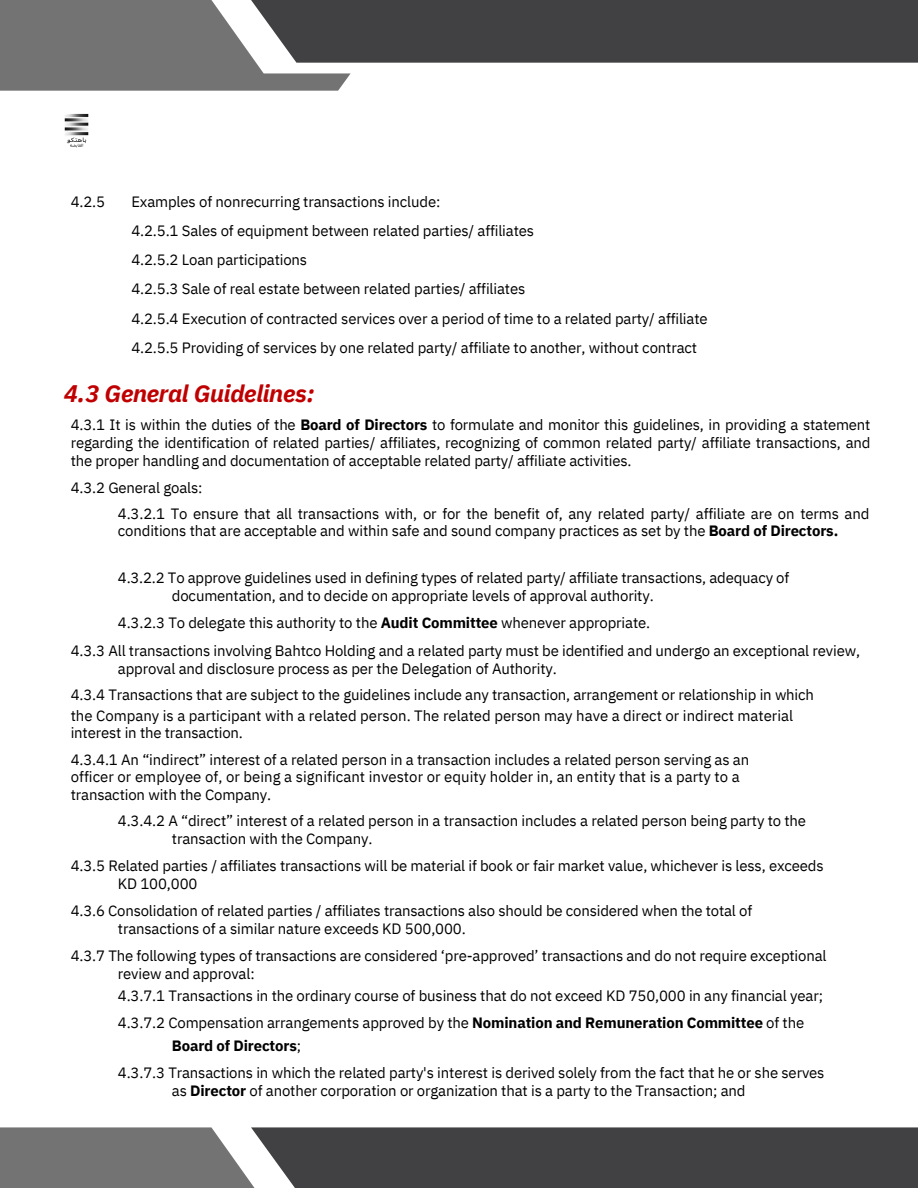
<style>
.page{position:relative;width:918px;height:1188px;background:#fff}
.page>*{position:absolute;margin:0;border:0;box-sizing:border-box;transform-origin:0 0}
.t1{font:italic 700 24px "IBM Plex Sans";letter-spacing:-.01em;color:#c00000}
.t2{font:15px/29.2px "IBM Plex Sans";letter-spacing:-.01em;color:#000}
.t3{font:700 15px "IBM Plex Sans";letter-spacing:-.01em;color:#000}
.s1{font-weight:700}
.s2{font-weight:400}
</style>
<div class="page">
<svg style="left:0;top:1127px;width:918px;height:61px;background:#575657"></svg>
<svg style="left:0;top:0;width:918px;height:91px"></svg>
<img style="left:64px;top:113px;width:25px;height:35px">
<p class="t2" style="left:71px;top:187px;width:36px">4.2.5</p>
<p class="t2" style="left:131px;top:186px;width:578px">Examples of nonrecurring transactions include:<br>4.2.5.1 Sales of equipment between related parties/ affiliates<br>4.2.5.2 Loan participations<br>4.2.5.3 Sale of real estate between related parties/ affiliates<br>4.2.5.4 Execution of contracted services over a period of time to a related party/ affiliate 4.2.5.5 Providing of services by one related party/ affiliate to another, without contract</p>
<p class="t1" style="left:64px;top:377px;width:252px">4.3 General Guidelines:</p>
<p class="t2" style="left:71px;top:416px;width:801px;line-height:18px;text-align:justify">4.3.1 It is within the duties of the <span class="s1">Board of Directors</span> to formulate and monitor this guidelines, in providing a statement regarding the identification of related parties/ affiliates, recognizing of common related party/ affiliate transactions, and the proper handling and documentation of acceptable related party/ affiliate activities.</p>
<h1 class="t2" style="left:71px;top:473px;width:133px">4.3.2 General goals:</h1>
<p class="t2" style="left:118px;top:505px;width:753px;line-height:16.8px">4.3.2.1 To ensure that all transactions with, or for the benefit of, any related party/ affiliate are on terms and conditions that are acceptable and within safe and sound company practices as set by the <span class="s1">Board of Directors.</span></p>
<p class="t2" style="left:118px;top:563px;width:673px">4.3.2.2 To approve guidelines used in defining types of related party/ affiliate transactions, adequacy of</p>
<p class="t2" style="left:172px;top:581px;width:483px">documentation, and to decide on appropriate levels of approval authority.</p>
<p class="t2" style="left:118px;top:607px;width:534px">4.3.2.3 To delegate this authority to the <span class="s1">Audit Committee</span> whenever appropriate.</p>
<p class="t2" style="left:71px;top:635px;width:791px">4.3.3 All transactions involving Bahtco Holding and a related party must be identified and undergo an exceptional review,</p>
<p class="t2" style="left:118px;top:653px;width:440px">approval and disclosure process as per the Delegation of Authority.</p>
<p class="t2" style="left:71px;top:680px;width:745px">4.3.4 Transactions that are subject to the guidelines include any transaction, arrangement or relationship in which</p>
<p class="t2" style="left:71px;top:701px;width:724px">the Company is a participant with a related person. The related person may have a direct or indirect material</p>
<p class="t2" style="left:71px;top:718px;width:174px">interest in the transaction.</p>
<p class="t2" style="left:71px;top:745px;width:680px">4.3.4.1 An “indirect” interest of a related person in a transaction includes a related person serving as an</p>
<p class="t2" style="left:71px;top:762px;width:671px">officer or employee of, or being a significant investor or equity holder in, an entity that is a party to a</p>
<p class="t2" style="left:71px;top:780px;width:202px">transaction with the Company.</p>
<p class="t2" style="left:118px;top:806px;width:690px">4.3.4.2 A “direct” interest of a related person in a transaction includes a related person being party to the</p>
<p class="t2" style="left:172px;top:824px;width:202px">transaction with the Company.</p>
<p class="t2" style="left:71px;top:851px;width:754px">4.3.5 Related parties / affiliates transactions will be material if book or fair market value, whichever is less, exceeds</p>
<p class="t2" style="left:118px;top:869px;width:81px">KD 100,000</p>
<p class="t2" style="left:71px;top:896px;width:683px">4.3.6 Consolidation of related parties / affiliates transactions also should be considered when the total of</p>
<h2 class="t2" style="left:118px;top:914px;width:349px">transactions of a similar nature exceeds KD 500,000.</h2>
<p class="t2" style="left:71px;top:941px;width:757px">4.3.7 The following types of transactions are considered ‘pre-approved’ transactions and do not require exceptional</p>
<p class="t2" style="left:118px;top:959px;width:138px">review and approval:</p>
<p class="t2" style="left:118px;top:980px;width:707px">4.3.7.1 Transactions in the ordinary course of business that do not exceed KD 750,000 in any financial year;</p>
<p class="t2" style="left:118px;top:1007px;width:688px">4.3.7.2 Compensation arrangements approved by the <span class="s1">Nomination and Remuneration Committee</span> of the</p>
<p class="t3" style="left:172px;top:1035px;width:131px">Board of Directors<span class="s2">;</span></p>
<p class="t2" style="left:118px;top:1058px;width:708px">4.3.7.3 Transactions in which the related party's interest is derived solely from the fact that he or she serves</p>
<p class="t2" style="left:172px;top:1076px;width:575px">as <span class="s1">Director</span> of another corporation or organization that is a party to the Transaction; and</p>
</div>
